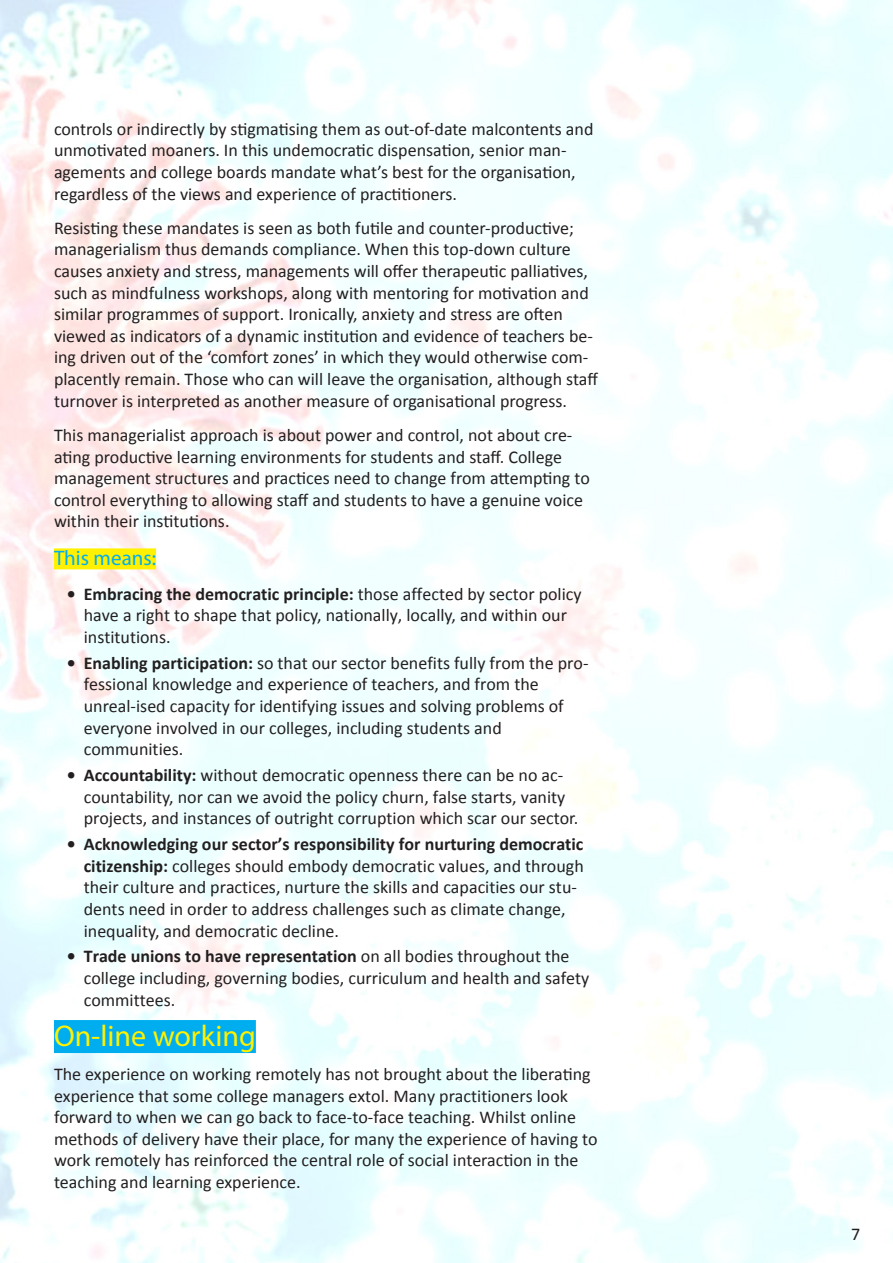
<style>
.page{position:relative;width:893px;height:1263px;background:#fff}
.page>*{position:absolute;margin:0;border:0;box-sizing:border-box;transform-origin:0 0}
.body{font:30px "Myriad Pro";color:#fff101}
.Subhead{font:21px "Myriad Pro";color:#00aeef}
.body-2{font:18px/21.6px "Calibri";color:#231f20}
.s1{font-weight:700}
</style>
<div class="page">
<div style="left:54px;top:548px;width:102px;height:21px;background:#fff101"></div>
<div style="left:54px;top:1020px;width:202px;height:33px;background:#00aeef"></div>
<p class="body-2" style="left:54px;top:118px;width:541px">controls or indirectly by stigmatising them as out-of-date malcontents and unmotivated moaners. In this undemocratic dispensation, senior man&shy;agements and college boards mandate what’s best for the organisation, regardless of the views and experience of practitioners.</p>
<p class="body-2" style="left:54px;top:217px;width:546px">Resisting these mandates is seen as both futile and counter-productive; managerialism thus demands compliance. When this top-down culture causes anxiety and stress, managements will offer therapeutic palliatives, such as mindfulness workshops, along with mentoring for motivation and similar programmes of support. Ironically, anxiety and stress are often viewed as indicators of a dynamic institution and evidence of teachers be&shy;ing driven out of the ‘comfort zones’ in which they would otherwise com&shy;placently remain. Those who can will leave the organisation, although staff turnover is interpreted as another measure of organisational progress.</p>
<p class="body-2" style="left:54px;top:424px;width:537px">This managerialist approach is about power and control, not about cre&shy;ating productive learning environments for students and staff. College management structures and practices need to change from attempting to control everything to allowing staff and students to have a genuine voice within their institutions.</p>
<p class="Subhead" style="left:54px;top:545px;width:104px">This means:</p>
<p class="body-2" style="left:84px;top:583px;width:499px;text-indent:-17px"><span class="s1">• Embracing the democratic principle:</span> those affected by sector policy have a right to shape that policy, nationally, locally, and within our institutions.</p>
<p class="body-2" style="left:84px;top:652px;width:506px;text-indent:-17px"><span class="s1">• Enabling participation:</span> so that our sector benefits fully from the pro&shy;fessional knowledge and experience of teachers, and from the unreal-ised capacity for identifying issues and solving problems of everyone involved in our colleges, including students and communities.</p>
<p class="body-2" style="left:84px;top:764px;width:496px;text-indent:-17px"><span class="s1">• Accountability:</span> without democratic openness there can be no ac&shy;countability, nor can we avoid the policy churn, false starts, vanity projects, and instances of outright corruption which scar our sector.</p>
<p class="body-2" style="left:84px;top:833px;width:502px;text-indent:-17px"><span class="s1">• Acknowledging our sector’s responsibility for nurturing democratic citizenship:</span> colleges should embody democratic values, and through their culture and practices, nurture the skills and capacities our stu&shy;dents need in order to address challenges such as climate change, inequality, and democratic decline.</p>
<p class="body-2" style="left:84px;top:946px;width:507px;text-indent:-17px"><span class="s1">• Trade unions to have representation</span> on all bodies throughout the college including, governing bodies, curriculum and health and safety committees.</p>
<p class="body" style="left:54px;top:1017px;width:203px">On-line working</p>
<p class="body-2" style="left:54px;top:1063px;width:545px">The experience on working remotely has not brought about the liberating experience that some college managers extol. Many practitioners look forward to when we can go back to face-to-face teaching. Whilst online methods of delivery have their place, for many the experience of having to work remotely has reinforced the central role of social interaction in the teaching and learning experience.</p>
<p class="body-2" style="left:851px;top:1223px;width:11px">7</p>
</div>
